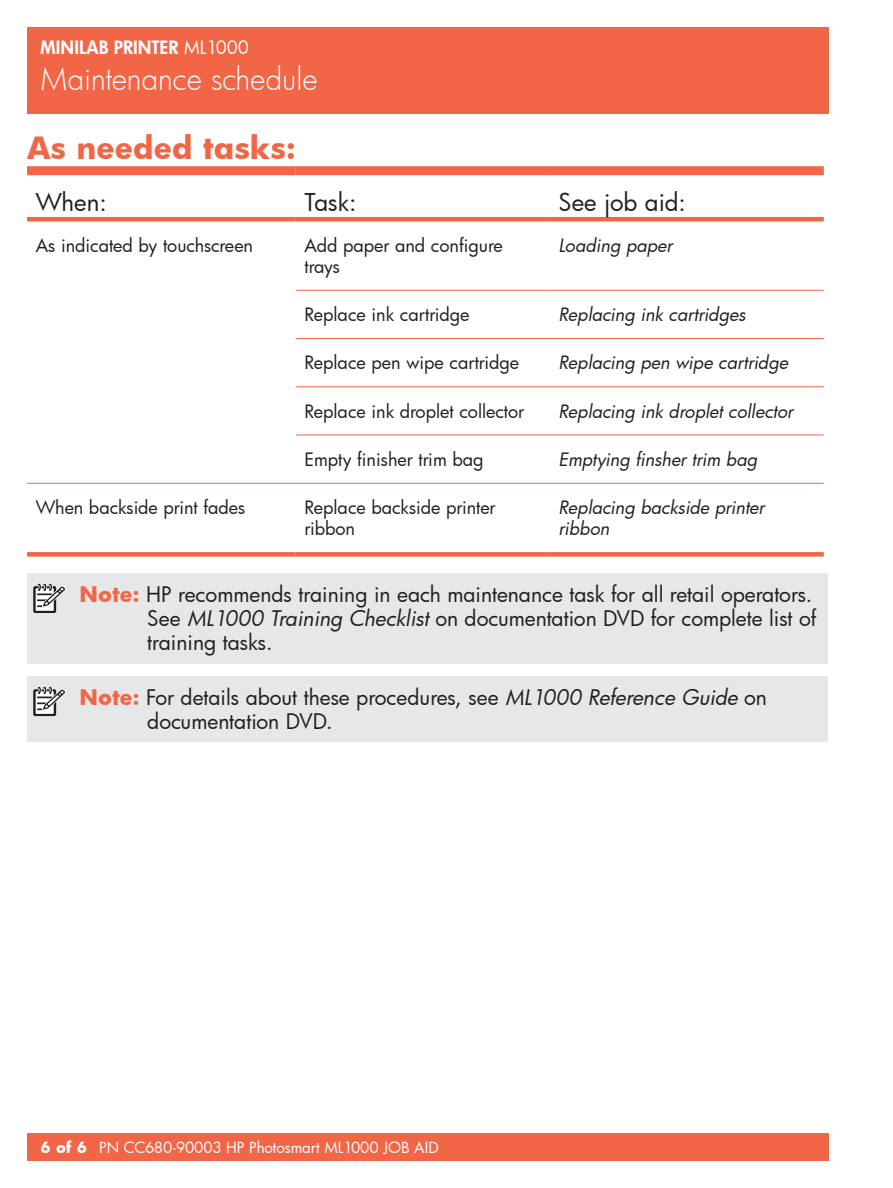
<style>
.page{position:relative;width:893px;height:1188px;background:#fff}
.page>*{position:absolute;margin:0;border:0;box-sizing:border-box;transform-origin:0 0}
.t1{font:30px "Futura Lt";color:#fff}
.Table_text{font:700 30px "Futura Bk";color:#f26648}
.Table_text_-_Headers{font:24px "Futura Bk";letter-spacing:-.005em;color:#231f20}
.Important_-_Text{font:21px/24px "Futura Bk";color:#231f20}
.Table_text-2{font:18px/21px "Futura Bk";color:#231f20}
.Table_text-3{font:italic 18px/21px "Futura Bk";color:#231f20}
.t2{font:18px "Futura Hv";letter-spacing:.005em;color:#fff}
.t3{font:15px "Futura Bk";color:#fff}
.s1{font-family:"Futura Bk"}
.s2{font-weight:700;color:#f26648}
.s3{font-style:italic}
.s4{font-weight:700}
</style>
<div class="page">
<div style="left:27px;top:1134px;width:800px;height:27px;background:#f26648"></div>
<div style="left:27px;top:27px;width:800px;height:87px;background:#f26648"></div>
<div style="left:27px;top:166px;width:268px;height:9px;background:#f26648"></div>
<div style="left:295px;top:166px;width:254px;height:9px;background:#f26648"></div>
<div style="left:549px;top:166px;width:274px;height:9px;background:#f26648"></div>
<hr style="left:27px;top:217px;width:268px;height:4px;background:#f26648">
<hr style="left:295px;top:217px;width:254px;height:4px;background:#f26648">
<hr style="left:549px;top:217px;width:274px;height:4px;background:#f26648">
<hr style="left:295px;top:290px;width:254px;height:1px;background:#f26648">
<hr style="left:549px;top:290px;width:274px;height:1px;background:#f26648">
<hr style="left:295px;top:338px;width:254px;height:1px;background:#f26648">
<hr style="left:549px;top:338px;width:274px;height:1px;background:#f26648">
<hr style="left:295px;top:386px;width:254px;height:1px;background:#f26648">
<hr style="left:549px;top:386px;width:274px;height:1px;background:#f26648">
<hr style="left:295px;top:435px;width:254px;height:1px;background:#f26648">
<hr style="left:549px;top:435px;width:274px;height:1px;background:#f26648">
<hr style="left:27px;top:483px;width:268px;height:1px;background:#f26648">
<hr style="left:295px;top:483px;width:254px;height:1px;background:#f26648">
<hr style="left:549px;top:483px;width:274px;height:1px;background:#f26648">
<div style="left:27px;top:552px;width:268px;height:5px;background:#f26648"></div>
<div style="left:295px;top:552px;width:254px;height:5px;background:#f26648"></div>
<div style="left:549px;top:552px;width:274px;height:5px;background:#f26648"></div>
<div style="left:27px;top:573px;width:800px;height:90px;background:#e6e7e9"></div>
<div style="left:34px;top:587px;width:21px;height:25px;background:#fff"></div>
<div style="left:33px;top:586px;width:23px;height:27px;border:2px solid #231f20"></div>
<svg style="left:36px;top:584px;width:30px;height:25px"></svg>
<div style="left:27px;top:676px;width:800px;height:66px;background:#e6e7e9"></div>
<div style="left:34px;top:690px;width:21px;height:25px;background:#fff"></div>
<div style="left:33px;top:689px;width:23px;height:27px;border:2px solid #231f20"></div>
<svg style="left:36px;top:687px;width:30px;height:25px"></svg>
<p class="t2" style="left:40px;top:35px;width:210px">MINILAB PRINTER <span class="s1">ML1000</span></p>
<h1 class="t1" style="left:40px;top:59px;width:278px">Maintenance schedule</h1>
<p class="Table_text" style="left:27px;top:127px;width:270px">As needed tasks:</p>
<p class="Table_text_-_Headers" style="left:36px;top:185px;width:73px">When:</p>
<p class="Table_text_-_Headers" style="left:304px;top:185px;width:53px">Task:</p>
<p class="Table_text_-_Headers" style="left:558px;top:185px;width:129px">See job aid:</p>
<p class="Table_text-2" style="left:36px;top:235px;width:219px">As indicated by touchscreen</p>
<p class="Table_text-2" style="left:304px;top:235px;width:200px">Add paper and configure trays</p>
<p class="Table_text-3" style="left:558px;top:235px;width:115px">Loading paper</p>
<p class="Table_text-2" style="left:304px;top:304px;width:167px">Replace ink cartridge</p>
<p class="Table_text-3" style="left:558px;top:304px;width:188px">Replacing ink cartridges</p>
<p class="Table_text-2" style="left:304px;top:352px;width:216px">Replace pen wipe cartridge</p>
<p class="Table_text-3" style="left:558px;top:352px;width:231px">Replacing pen wipe cartridge</p>
<p class="Table_text-2" style="left:304px;top:400px;width:221px">Replace ink droplet collector</p>
<p class="Table_text-3" style="left:558px;top:400px;width:236px">Replacing ink droplet collector</p>
<p class="Table_text-2" style="left:304px;top:448px;width:181px">Empty finisher trim bag</p>
<p class="Table_text-3" style="left:558px;top:448px;width:200px">Emptying finsher trim bag</p>
<p class="Table_text-2" style="left:36px;top:497px;width:211px">When backside print fades</p>
<p class="Table_text-2" style="left:304px;top:497px;width:193px">Replace backside printer ribbon</p>
<p class="Table_text-3" style="left:558px;top:497px;width:207px">Replacing backside printer ribbon</p>
<p class="Important_-_Text" style="left:147px;top:582px;width:670px;text-indent:-68px"><span class="s2">Note:</span> HP recommends training in each maintenance task for all retail operators.<br>See <span class="s3">ML1000 Training Checklist</span> on documentation DVD for complete list of training tasks.</p>
<p class="Important_-_Text" style="left:147px;top:685px;width:621px;text-indent:-68px"><span class="s2">Note:</span> For details about these procedures, see <span class="s3">ML1000 Reference Guide</span> on documentation DVD.</p>
<p class="t3" style="left:56px;top:1138px;width:384px"><span class="s4">of 6</span> PN CC680-90003 HP Photosmart ML1000 JOB AID</p>
</div>
